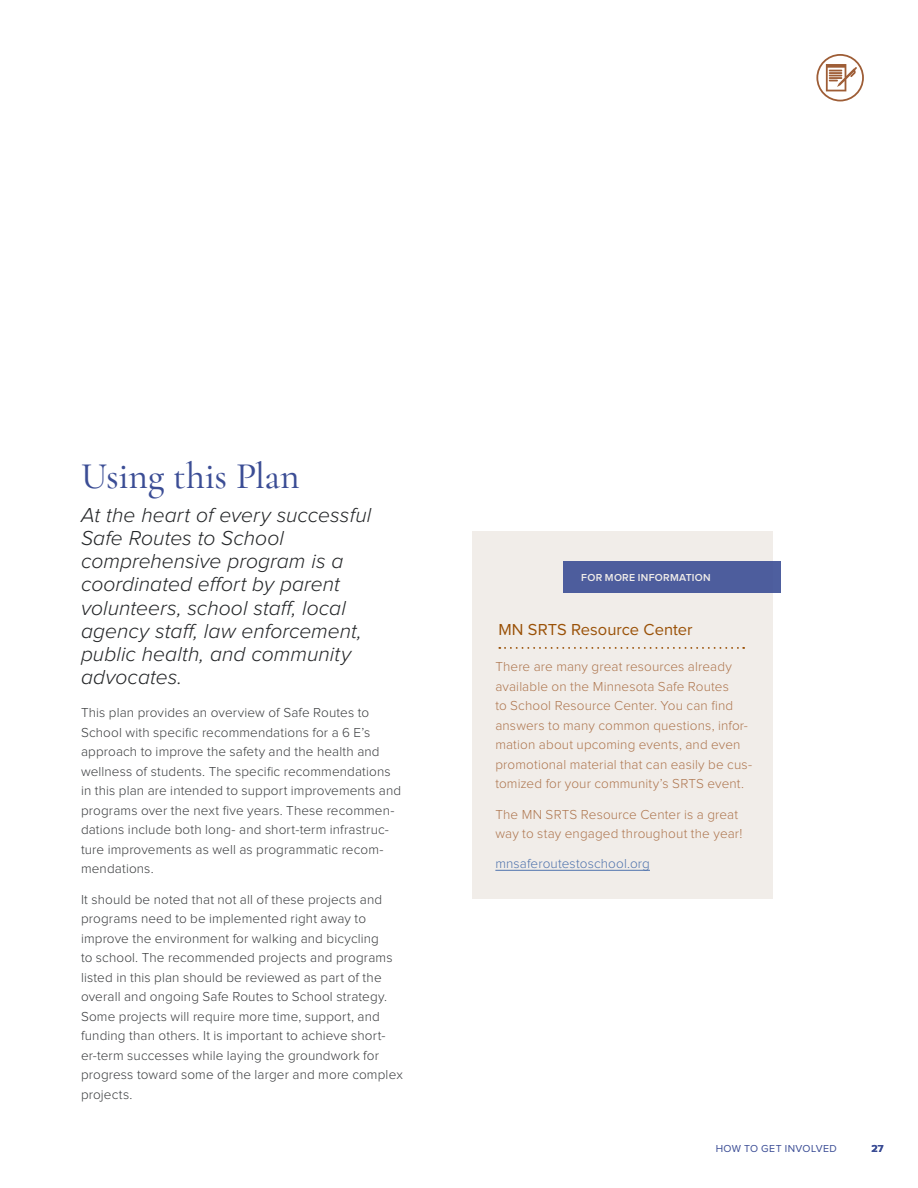
<style>
.page{position:relative;width:918px;height:1188px;background:#fff}
.page>*{position:absolute;margin:0;border:0;box-sizing:border-box;transform-origin:0 0}
.t1{font:500 37.5px "Cormorant Garamond";letter-spacing:-.005em;color:#3b4d95}
.Pull_Quote{font:italic 300 21px/23.2px "Proxima Nova";letter-spacing:.005em;color:#232527}
.Sidebar_Headline{font:16.5px "Proxima Nova";color:#9a5107}
.Body{font:300 13.5px/19.5px "Proxima Nova";letter-spacing:.01em;color:#3a3c3e}
.Sidebar_Body{font:300 13.5px/19.5px "Proxima Nova";letter-spacing:.01em;color:#ae764f}
.Sidebar_Body-2{font:300 13.5px "Proxima Nova";letter-spacing:.01em;color:#4f73ad}
.Sidebar_Title{font:600 10.5px "Proxima Nova";letter-spacing:.025em;color:#f1ede9}
.t2{font:10.5px "Proxima Nova";letter-spacing:.045em;color:#3b4d95}
.t3{font:700 10.5px "Proxima Nova";color:#3b4d95}
</style>
<div class="page">
<div style="left:472px;top:531px;width:301px;height:368px;background:#f1ede9"></div>
<svg style="left:499px;top:647px;width:245px;height:2px"></svg>
<hr style="left:495px;top:870px;width:155px;height:1px;background:#4f73ad">
<div style="left:563px;top:561px;width:217px;height:32px;background:#4d5d9d"></div>
<svg style="left:816px;top:54px;width:48px;height:47px"></svg>
<h2 class="t1" style="left:81px;top:453px;width:220px">Using this Plan</h2>
<p class="Pull_Quote" style="left:81px;top:504px;width:292px">At the heart of every successful<br>Safe Routes to School comprehensive program is a coordinated effort by parent volunteers, school staff, local agency staff, law enforcement, public health, and community advocates.</p>
<p class="Body" style="left:81px;top:704px;width:322px">This plan provides an overview of Safe Routes to School with specific recommendations for a 6 E’s approach to improve the safety and the health and wellness of students. The specific recommendations in this plan are intended to support improvements and programs over the next five years. These recommen&shy;dations include both long- and short-term infrastruc&shy;ture improvements as well as programmatic recom&shy;mendations.</p>
<p class="Body" style="left:81px;top:890px;width:323px">It should be noted that not all of these projects and programs need to be implemented right away to improve the environment for walking and bicycling<br>to school. The recommended projects and programs listed in this plan should be reviewed as part of the overall and ongoing Safe Routes to School strategy.<br>Some projects will require more time, support, and funding than others. It is important to achieve short&shy;er-term successes while laying the groundwork for progress toward some of the larger and more complex projects.</p>
<p class="Sidebar_Title" style="left:581px;top:573px;width:131px">FOR MORE INFORMATION</p>
<p class="Sidebar_Headline" style="left:498px;top:622px;width:196px">MN SRTS Resource Center</p>
<p class="Sidebar_Body" style="left:495px;top:658px;width:258px">There are many great resources already available on the Minnesota Safe Routes<br>to School Resource Center. You can find answers to many common questions, infor&shy;mation about upcoming events, and even promotional material that can easily be cus&shy;tomized for your community’s SRTS event.</p>
<p class="Sidebar_Body" style="left:495px;top:805px;width:249px">The MN SRTS Resource Center is a great way to stay engaged throughout the year!</p>
<p class="Sidebar_Body-2" style="left:495px;top:858px;width:156px">mnsaferoutestoschool.org</p>
<p class="t2" style="left:716px;top:1143px;width:123px">HOW TO GET INVOLVED</p>
<p class="t3" style="left:871px;top:1143px;width:14px">27</p>
</div>
